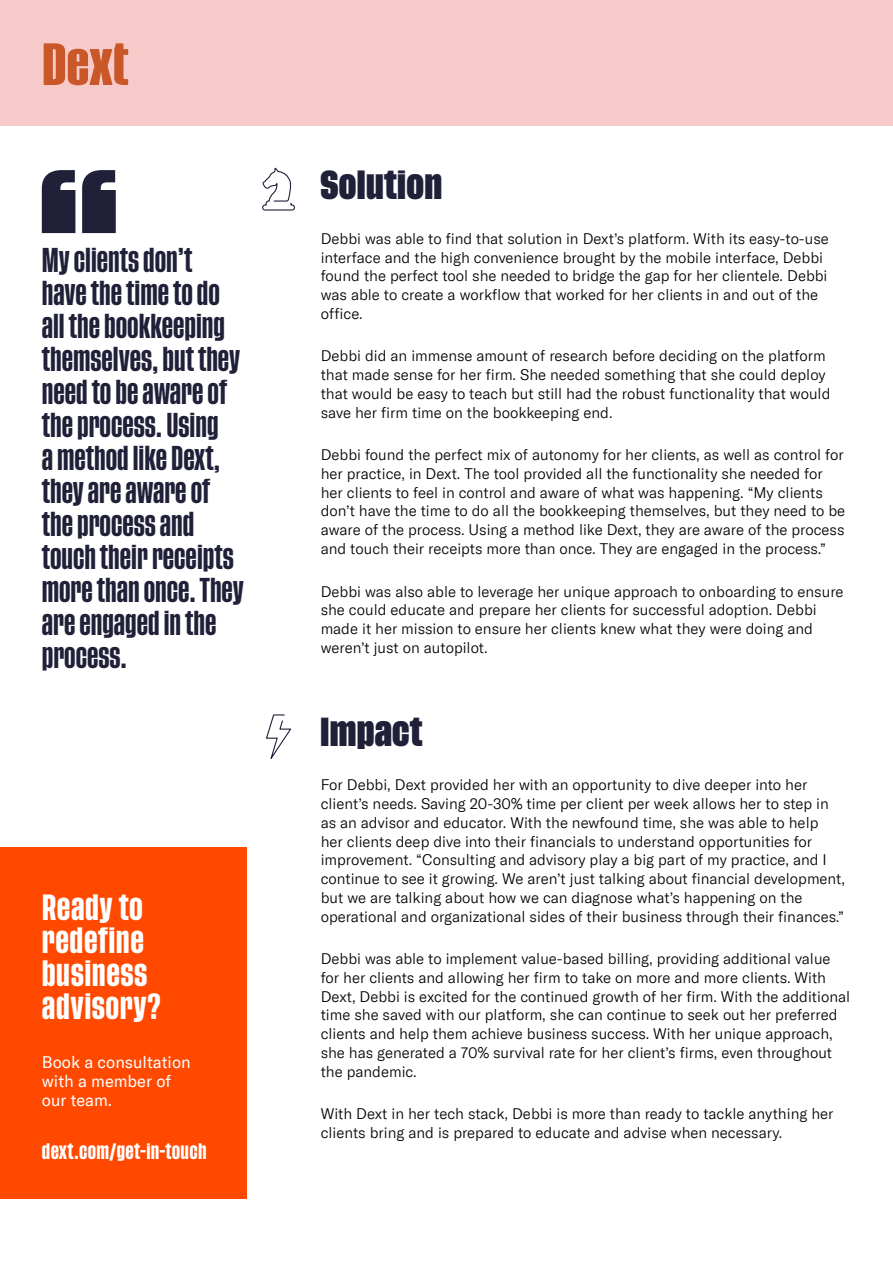
<style>
.page{position:relative;width:893px;height:1263px;background:#fff}
.page>*{position:absolute;margin:0;border:0;box-sizing:border-box;transform-origin:0 0}
.t1{font:700 30px "Tusker Grotesk 6700";letter-spacing:.01em;color:#202139}
.t2{font:600 27px/33px "Tusker Grotesk 5600";letter-spacing:.02em;color:#fff}
.t3{font:600 25.5px/33px "Tusker Grotesk 4600";color:#202139}
.t4{font:16.5px/18.8px "GT America";color:#fff}
.t5{font:600 16.5px "Tusker Grotesk 5600";letter-spacing:.02em;color:#fff}
.t6{font:300 15px/18.8px "GT America";color:#000}
</style>
<div class="page">
<div style="left:0;top:0;width:893px;height:125px;background:#f5cac9"></div>
<svg style="left:44px;top:43px;width:84px;height:42px"></svg>
<svg style="left:262px;top:168px;width:33px;height:43px"></svg>
<svg style="left:266px;top:714px;width:25px;height:45px"></svg>
<div style="left:0;top:848px;width:247px;height:351px;background:#ff4900"></div>
<svg style="left:42px;top:170px;width:74px;height:63px"></svg>
<h3 class="t3" style="left:42px;top:245px;width:203px">My clients don’t have the time to do all the bookkeeping themselves, but they need to be aware of the process. Using<br>a method like Dext, they are aware of the process and touch their receipts more than once. They are engaged in the process.</h3>
<h2 class="t2" style="left:42px;top:893px;width:120px">Ready to redefine business advisory?</h2>
<p class="t4" style="left:42px;top:1053px;width:150px">Book a consultation with a member of our team.</p>
<p class="t5" style="left:42px;top:1141px;width:166px">dext.com/get-in-touch</p>
<h1 class="t1" style="left:320px;top:167px;width:123px">Solution</h1>
<p class="t6" style="left:321px;top:229px;width:510px">Debbi was able to find that solution in Dext’s platform. With its easy-to-use interface and the high convenience brought by the mobile interface, Debbi found the perfect tool she needed to bridge the gap for her clientele. Debbi was able to create a workflow that worked for her clients in and out of the office.</p>
<p class="t6" style="left:321px;top:347px;width:511px">Debbi did an immense amount of research before deciding on the platform that made sense for her firm. She needed something that she could deploy that would be easy to teach but still had the robust functionality that would save her firm time on the bookkeeping end.</p>
<p class="t6" style="left:321px;top:446px;width:526px">Debbi found the perfect mix of autonomy for her clients, as well as control for her practice, in Dext. The tool provided all the functionality she needed for her clients to feel in control and aware of what was happening. “My clients don’t have the time to do all the bookkeeping themselves, but they need to be aware of the process. Using a method like Dext, they are aware of the process and touch their receipts more than once. They are engaged in the process.”</p>
<p class="t6" style="left:321px;top:582px;width:524px">Debbi was also able to leverage her unique approach to onboarding to ensure she could educate and prepare her clients for successful adoption. Debbi made it her mission to ensure her clients knew what they were doing and weren’t just on autopilot.</p>
<h1 class="t1" style="left:320px;top:714px;width:104px">Impact</h1>
<p class="t6" style="left:321px;top:776px;width:526px">For Debbi, Dext provided her with an opportunity to dive deeper into her client’s needs. Saving 20-30% time per client per week allows her to step in as an advisor and educator. With the newfound time, she was able to help<br>her clients deep dive into their financials to understand opportunities for improvement. “Consulting and advisory play a big part of my practice, and I continue to see it growing. We aren’t just talking about financial development, but we are talking about how we can diagnose what’s happening on the operational and organizational sides of their business through their finances.”</p>
<p class="t6" style="left:321px;top:949px;width:531px">Debbi was able to implement value-based billing, providing additional value for her clients and allowing her firm to take on more and more clients. With Dext, Debbi is excited for the continued growth of her firm. With the additional time she saved with our platform, she can continue to seek out her preferred clients and help them achieve business success. With her unique approach, she has generated a 70% survival rate for her client’s firms, even throughout the pandemic.</p>
<p class="t6" style="left:321px;top:1104px;width:514px">With Dext in her tech stack, Debbi is more than ready to tackle anything her clients bring and is prepared to educate and advise when necessary.</p>
</div>
